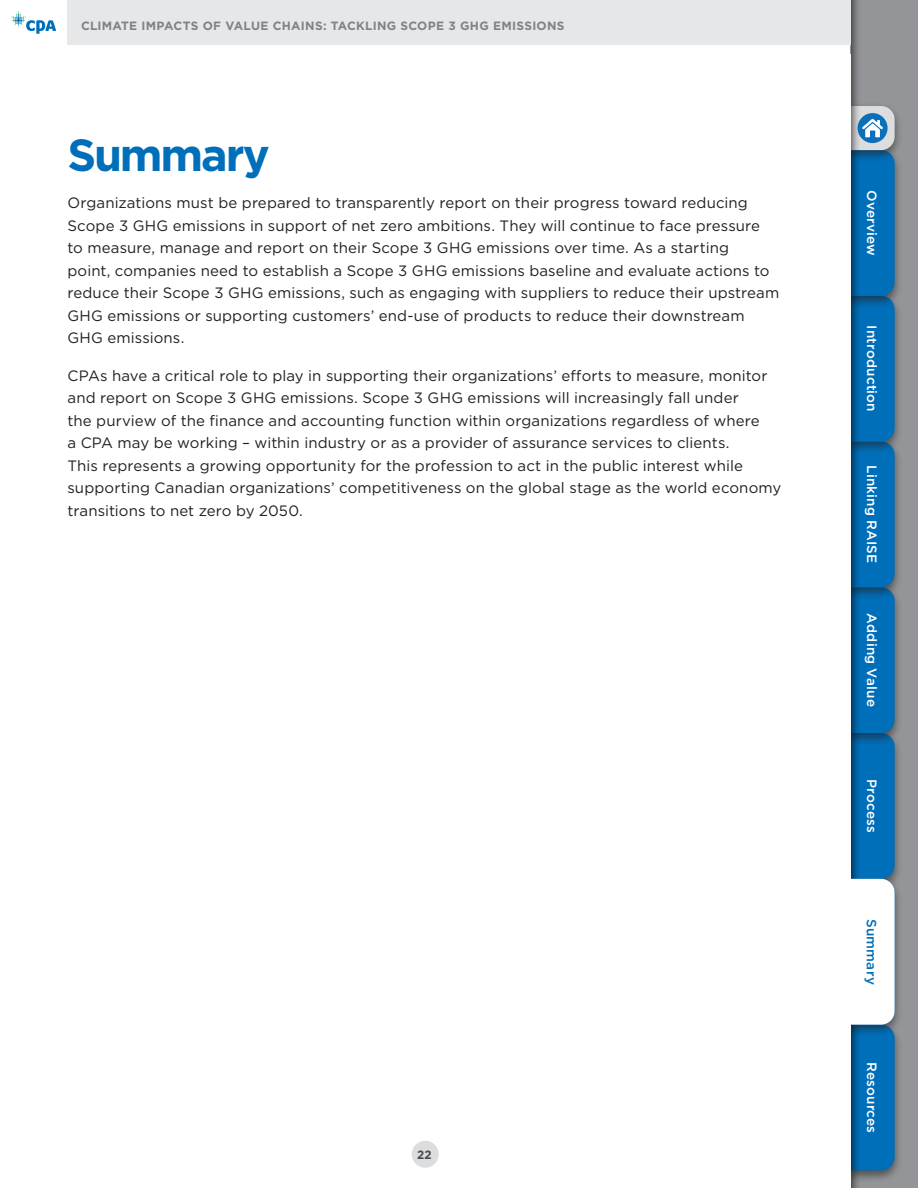
<style>
.page{position:relative;width:918px;height:1188px;background:#fff}
.page>*{position:absolute;margin:0;border:0;box-sizing:border-box;transform-origin:0 0}
.t1{font:700 45px "Gotham";letter-spacing:-.05em;color:#006fba}
.CPA__body{font:15px/22.5px "Gotham";letter-spacing:.005em;color:#231f20}
.t2{font:500 13.5px "Gotham";letter-spacing:.01em;color:#fff}
.t3{font:500 13.5px "Gotham";letter-spacing:.015em;color:#006fba}
.t4{font:700 12px "Gotham";letter-spacing:.02em;color:#808285}
.t5{font:700 12px "Gotham";color:#4b4c4d}
</style>
<div class="page">
<div style="left:849px;top:0;width:69px;height:1188px;background:#231f20;opacity:.75"></div>
<div style="left:841px;top:54px;width:10px;height:1134px;background:#fff"></div>
<svg style="left:851px;top:106px;width:44px;height:1064px;background:#2879b0"></svg>
<div style="left:412px;top:1141px;width:27px;height:27px;background:#dcdddf;border-radius:50%"></div>
<svg style="left:12px;top:11px;width:44px;height:23px"></svg>
<div style="left:68px;top:0;width:783px;height:45px;background:#e6e7e9"></div>
<p class="t4" style="left:81px;top:18px;width:485px">CLIMATE IMPACTS OF VALUE CHAINS: TACKLING SCOPE 3 GHG EMISSIONS</p>
<h2 class="t1" style="left:68px;top:125px;width:204px">SUMMARY</h2>
<p class="CPA__body" style="left:68px;top:192px;width:713px">Organizations must be prepared to transparently report on their progress toward reducing Scope 3 GHG emissions in support of net zero ambitions. They will continue to face pressure<br>to measure, manage and report on their Scope 3 GHG emissions over time. As a starting<br>point, companies need to establish a Scope 3 GHG emissions baseline and evaluate actions to reduce their Scope 3 GHG emissions, such as engaging with suppliers to reduce their upstream GHG emissions or supporting customers’ end-use of products to reduce their downstream GHG emissions.</p>
<p class="CPA__body" style="left:68px;top:364px;width:715px">CPAs have a critical role to play in supporting their organizations’ efforts to measure, monitor and report on Scope 3 GHG emissions. Scope 3 GHG emissions will increasingly fall under<br>the purview of the finance and accounting function within organizations regardless of where<br>a CPA may be working – within industry or as a provider of assurance services to clients.<br>This represents a growing opportunity for the profession to act in the public interest while supporting Canadian organizations’ competitiveness on the global stage as the world economy transitions to net zero by 2050.</p>
<p class="t5" style="left:417px;top:1147px;width:16px">22</p>
<p class="t2" style="left:881px;top:190px;width:67px;rotate:90deg">Overview</p>
<p class="t2" style="left:881px;top:325px;width:88px;rotate:90deg">Introduction</p>
<p class="t2" style="left:881px;top:465px;width:100px;rotate:90deg">Linking RAISE</p>
<p class="t2" style="left:881px;top:613px;width:95px;rotate:90deg">Adding Value</p>
<p class="t2" style="left:881px;top:779px;width:55px;rotate:90deg">Process</p>
<p class="t3" style="left:880px;top:919px;width:67px;rotate:90deg">Summary</p>
<p class="t2" style="left:881px;top:1062px;width:73px;rotate:90deg">Resources</p>
</div>
